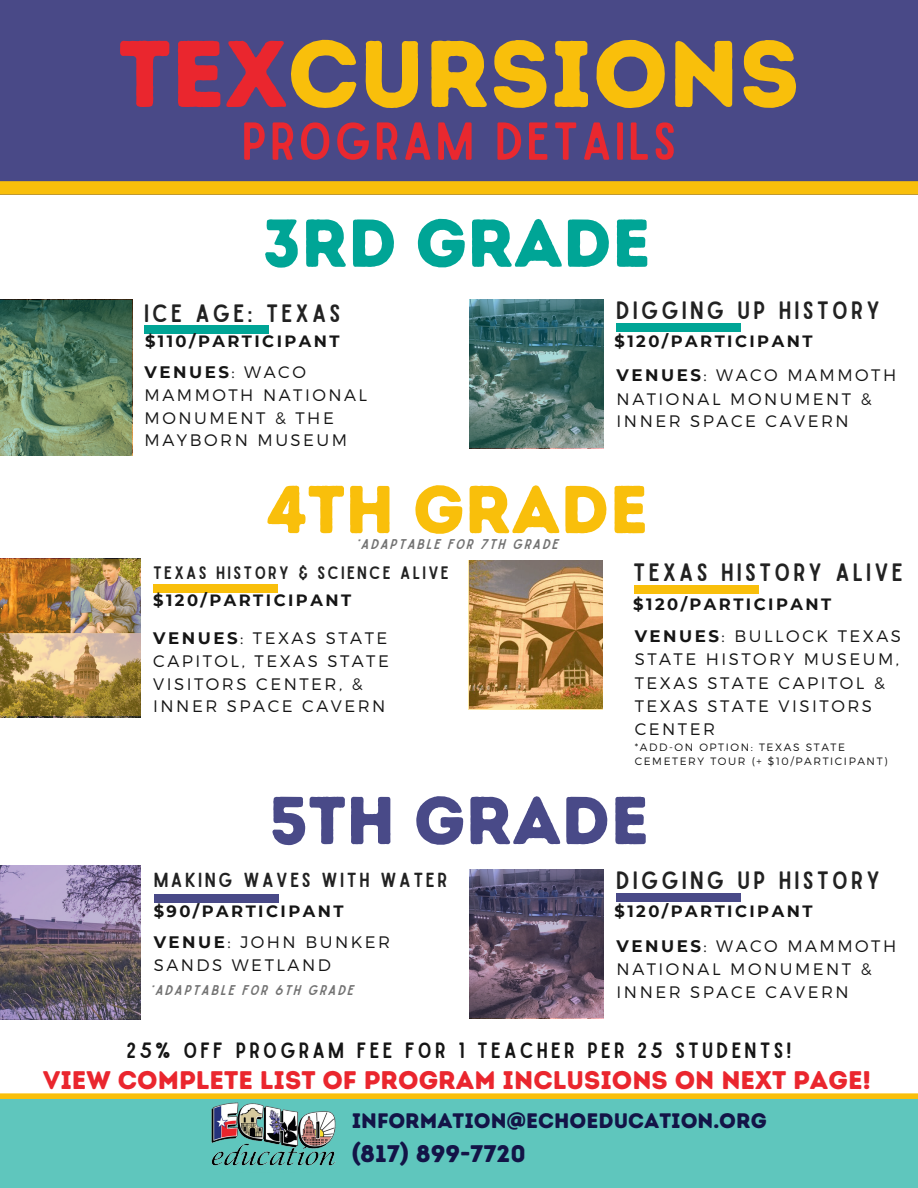
<style>
.page{position:relative;width:918px;height:1188px;background:#fff}
.page>*{position:absolute;margin:0;border:0;box-sizing:border-box;transform-origin:0 0}
.t1{font:94.2px "Intro Rust Base";color:#f9bf0b}
.t2{font:67.5px "Intro Rust Base";color:#00a596}
.t3{font:67.5px "Intro Rust Base";color:#f9bf0b}
.t4{font:67.5px "Intro Rust Base";color:#494a88}
.t5{font:51px "Sailors";letter-spacing:.055em;color:#e9282f}
.t6{font:25.5px "Intro Rust Base";color:#ea262e}
.t7{font:24px "Sailors";letter-spacing:.13em;color:#222}
.t8{font:24px "Intro Rust Base";color:#131447}
.t9{font:21.15px "Sailors";letter-spacing:.15em;color:#151515}
.t10{font:21px "Intro Rust Base";color:#131447}
.t11{font:19.5px "Sailors";letter-spacing:.13em;color:#222}
.t12{font:17.25px "Sailors";letter-spacing:.13em;color:#222}
.t13{font:300 16.65px/22.8px "Montserrat";letter-spacing:.15em;color:#151515}
.t14{font:700 16.35px "Montserrat";letter-spacing:.15em;color:#151515}
.t15{font:13.5px "Sailors";letter-spacing:.13em;color:#737373}
.t16{font:300 10.65px "Montserrat";letter-spacing:.15em;color:#151515}
.s1{color:#ea262e}
.s2{font-weight:700}
</style>
<div class="page">
<div style="left:634px;top:586px;width:124px;height:8px;background:#f9bf0b"></div>
<div style="left:154px;top:585px;width:124px;height:7px;background:#f9bf0b"></div>
<div style="left:617px;top:324px;width:124px;height:7px;background:#00a596"></div>
<div style="left:154px;top:895px;width:125px;height:8px;background:#494a88"></div>
<div style="left:0;top:0;width:918px;height:195px;background:#494987"></div>
<div style="left:0;top:1096px;width:918px;height:92px;background:#5fc6bd"></div>
<img style="left:211px;top:1102px;width:125px;height:64px">
<div style="left:0;top:181px;width:918px;height:14px;background:#f9bf0b"></div>
<div style="left:0;top:1093px;width:918px;height:6px;background:#f9bf0b"></div>
<img style="left:469px;top:560px;width:134px;height:150px">
<svg style="left:469px;top:300px;width:134px;height:148px;background:#47706d"></svg>
<img style="left:0;top:559px;width:140px;height:157px">
<svg style="left:0;top:865px;width:140px;height:154px;background:#7b6e82"></svg>
<div style="left:145px;top:325px;width:124px;height:8px;background:#00a596"></div>
<svg style="left:0;top:300px;width:132px;height:156px;background:#648563"></svg>
<div style="left:617px;top:894px;width:124px;height:8px;background:#494a88"></div>
<svg style="left:469px;top:870px;width:134px;height:148px;background:#605168"></svg>
<p class="t1" style="left:118px;top:17px;width:683px"><span class="s1">TEX</span>CURSIONS</p>
<p class="t5" style="left:242px;top:122px;width:436px">PROGRAM DETAILS</p>
<h2 class="t2" style="left:262px;top:203px;width:390px">3RD GRADE</h2>
<p class="t7" style="left:144px;top:304px;width:198px">ICE AGE: TEXAS</p>
<p class="t14" style="left:145px;top:331px;width:196px">$110/PARTICIPANT</p>
<p class="t13" style="left:145px;top:359px;width:224px"><span class="s2">VENUES</span>: WACO<br>MAMMOTH NATIONAL<br>MONUMENT &amp; THE<br>MAYBORN MUSEUM</p>
<p class="t7" style="left:616px;top:301px;width:265px">DIGGING UP HISTORY</p>
<p class="t14" style="left:615px;top:331px;width:199px">$120/PARTICIPANT</p>
<h2 class="t13" style="left:617px;top:363px;width:281px"><span class="s2">VENUES</span>: WACO MAMMOTH<br>NATIONAL MONUMENT &amp;<br>INNER SPACE CAVERN</h2>
<h6 class="t3" style="left:266px;top:469px;width:384px">4TH GRADE</h6>
<h4 class="t15" style="left:355px;top:539px;width:204px">*ADAPTABLE FOR 7TH GRADE</h4>
<h4 class="t12" style="left:153px;top:567px;width:297px">TEXAS HISTORY &amp; SCIENCE ALIVE</h4>
<p class="t7" style="left:633px;top:563px;width:271px">TEXAS HISTORY ALIVE</p>
<p class="t14" style="left:153px;top:590px;width:199px">$120/PARTICIPANT</p>
<h4 class="t14" style="left:633px;top:594px;width:199px">$120/PARTICIPANT</h4>
<p class="t13" style="left:153px;top:625px;width:237px"><span class="s2">VENUES</span>: TEXAS STATE<br>CAPITOL, TEXAS STATE<br>VISITORS CENTER, &amp;<br>INNER SPACE CAVERN</p>
<p class="t13" style="left:635px;top:623px;width:268px;line-height:23.2px"><span class="s2">VENUES</span>: BULLOCK TEXAS<br>STATE HISTORY MUSEUM,<br>TEXAS STATE CAPITOL &amp;<br>TEXAS STATE VISITORS<br>CENTER</p>
<p class="t16" style="left:635px;top:740px;width:212px">*ADD-ON OPTION: TEXAS STATE</p>
<p class="t16" style="left:635px;top:754px;width:254px">CEMETERY TOUR (+ $10/PARTICIPANT)</p>
<p class="t4" style="left:269px;top:780px;width:382px">5TH GRADE</p>
<p class="t11" style="left:154px;top:873px;width:295px">MAKING WAVES WITH WATER</p>
<h2 class="t14" style="left:154px;top:901px;width:191px">$90/PARTICIPANT</h2>
<h3 class="t13" style="left:154px;top:929px;width:238px;line-height:23.7px"><span class="s2">VENUE</span>: JOHN BUNKER<br>SANDS WETLAND</h3>
<p class="t15" style="left:150px;top:985px;width:205px">*ADAPTABLE FOR 6TH GRADE</p>
<p class="t7" style="left:616px;top:871px;width:265px">DIGGING UP HISTORY</p>
<p class="t14" style="left:615px;top:902px;width:199px">$120/PARTICIPANT</p>
<p class="t13" style="left:617px;top:933px;width:281px"><span class="s2">VENUES</span>: WACO MAMMOTH<br>NATIONAL MONUMENT &amp;<br>INNER SPACE CAVERN</p>
<p class="t9" style="left:127px;top:1042px;width:666px">25% OFF PROGRAM FEE FOR 1 TEACHER PER 25 STUDENTS!</p>
<p class="t6" style="left:43px;top:1065px;width:829px">VIEW COMPLETE LIST OF PROGRAM INCLUSIONS ON NEXT PAGE!</p>
<p class="t10" style="left:352px;top:1108px;width:417px">INFORMATION@ECHOEDUCATION.ORG</p>
<h4 class="t8" style="left:352px;top:1139px;width:176px">(817) 899-7720</h4>
</div>
